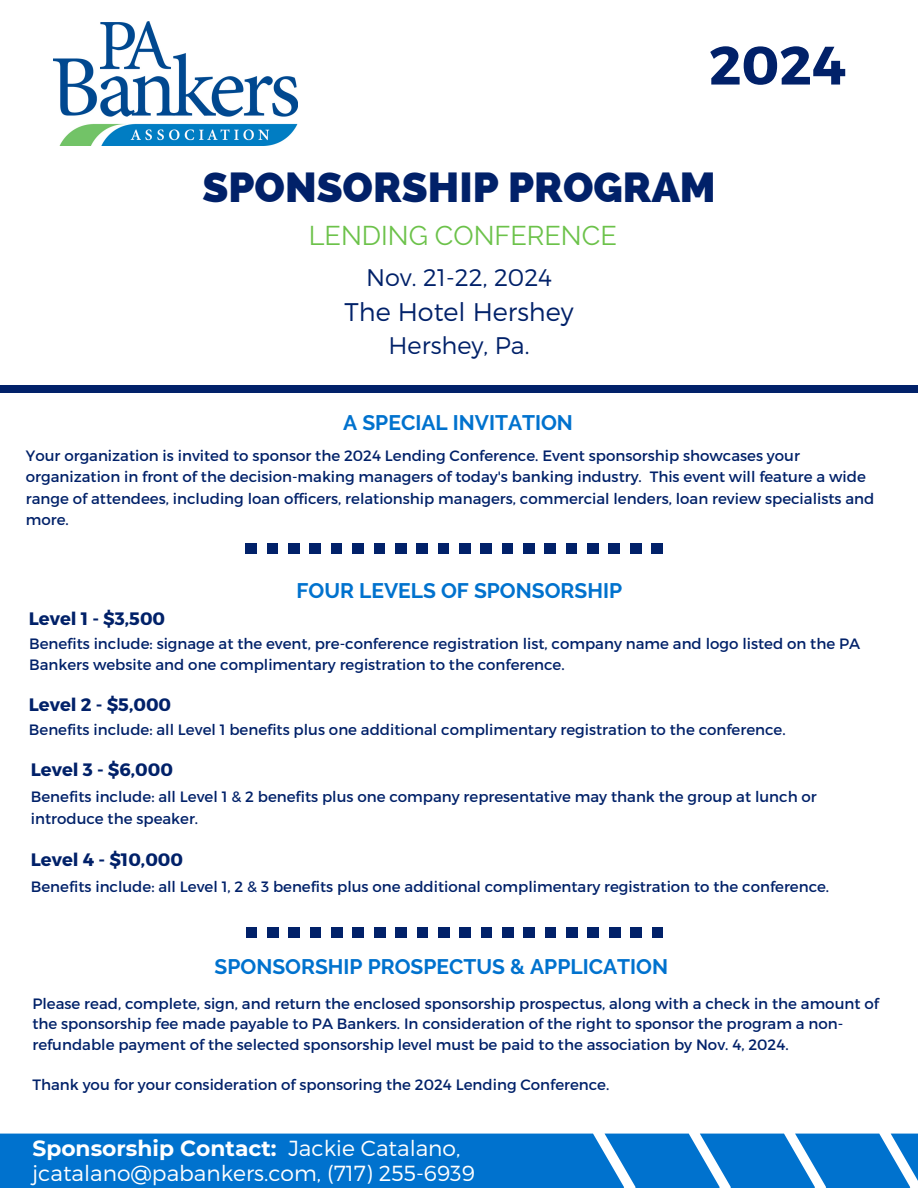
<style>
.page{position:relative;width:918px;height:1188px;background:#fff}
.page>*{position:absolute;margin:0;border:0;box-sizing:border-box;transform-origin:0 0}
.t1{font:700 54px "Montserrat";color:#012169}
.t2{font:800 42px "Raleway";color:#012169}
.t3{font:27px "Raleway";color:#6cc24a}
.t4{font:300 25.5px "Montserrat";color:#012169}
.t5{font:300 24px "Montserrat";color:#012169}
.t6{font:300 21.75px/24.8px "Montserrat";color:#fff}
.t7{font:700 21px "Raleway";color:#0072ce}
.t8{font:700 18px "Montserrat";color:#012169}
.t9{font:15px/21.3px "Montserrat";color:#012169}
.s1{font-weight:700}
</style>
<div class="page">
<div style="left:0;top:1134px;width:918px;height:54px;background:#0072ce"></div>
<img style="left:54px;top:22px;width:244px;height:123px">
<div style="left:652px;top:543px;width:10px;height:11px;background:#012169"></div>
<div style="left:630px;top:543px;width:11px;height:11px;background:#012169"></div>
<div style="left:609px;top:543px;width:11px;height:11px;background:#012169"></div>
<div style="left:566px;top:543px;width:11px;height:11px;background:#012169"></div>
<div style="left:545px;top:543px;width:11px;height:11px;background:#012169"></div>
<div style="left:588px;top:543px;width:10px;height:11px;background:#012169"></div>
<div style="left:524px;top:543px;width:10px;height:11px;background:#012169"></div>
<div style="left:289px;top:543px;width:10px;height:11px;background:#012169"></div>
<div style="left:310px;top:543px;width:11px;height:11px;background:#012169"></div>
<div style="left:331px;top:543px;width:11px;height:11px;background:#012169"></div>
<div style="left:267px;top:543px;width:11px;height:11px;background:#012169"></div>
<div style="left:246px;top:543px;width:11px;height:11px;background:#012169"></div>
<div style="left:374px;top:543px;width:11px;height:11px;background:#012169"></div>
<div style="left:438px;top:543px;width:11px;height:11px;background:#012169"></div>
<div style="left:459px;top:543px;width:11px;height:11px;background:#012169"></div>
<div style="left:481px;top:543px;width:10px;height:11px;background:#012169"></div>
<div style="left:395px;top:543px;width:11px;height:11px;background:#012169"></div>
<div style="left:502px;top:543px;width:11px;height:11px;background:#012169"></div>
<div style="left:417px;top:543px;width:10px;height:11px;background:#012169"></div>
<div style="left:353px;top:543px;width:10px;height:11px;background:#012169"></div>
<div style="left:652px;top:927px;width:11px;height:11px;background:#012169"></div>
<div style="left:631px;top:927px;width:10px;height:11px;background:#012169"></div>
<div style="left:609px;top:927px;width:11px;height:11px;background:#012169"></div>
<div style="left:567px;top:927px;width:10px;height:11px;background:#012169"></div>
<div style="left:545px;top:927px;width:11px;height:11px;background:#012169"></div>
<div style="left:588px;top:927px;width:11px;height:11px;background:#012169"></div>
<div style="left:524px;top:927px;width:11px;height:11px;background:#012169"></div>
<div style="left:289px;top:927px;width:11px;height:11px;background:#012169"></div>
<div style="left:310px;top:927px;width:11px;height:11px;background:#012169"></div>
<div style="left:332px;top:927px;width:10px;height:11px;background:#012169"></div>
<div style="left:268px;top:927px;width:10px;height:11px;background:#012169"></div>
<div style="left:246px;top:927px;width:11px;height:11px;background:#012169"></div>
<div style="left:374px;top:927px;width:11px;height:11px;background:#012169"></div>
<div style="left:438px;top:927px;width:11px;height:11px;background:#012169"></div>
<div style="left:460px;top:927px;width:10px;height:11px;background:#012169"></div>
<div style="left:481px;top:927px;width:11px;height:11px;background:#012169"></div>
<div style="left:396px;top:927px;width:10px;height:11px;background:#012169"></div>
<div style="left:503px;top:927px;width:10px;height:11px;background:#012169"></div>
<div style="left:417px;top:927px;width:11px;height:11px;background:#012169"></div>
<div style="left:353px;top:927px;width:11px;height:11px;background:#012169"></div>
<div style="left:0;top:386px;width:918px;height:7px;background:#012169"></div>
<p class="t1" style="left:709px;top:30px;width:138px">2024</p>
<p class="t2" style="left:203px;top:162px;width:515px">SPONSORSHIP PROGRAM</p>
<p class="t3" style="left:309px;top:219px;width:309px">LENDING CONFERENCE</p>
<p class="t5" style="left:366px;top:262px;width:188px">Nov. 21-22, 2024</p>
<p class="t4" style="left:345px;top:296px;width:230px">The Hotel Hershey</p>
<p class="t5" style="left:389px;top:330px;width:142px">Hershey, Pa.</p>
<p class="t7" style="left:343px;top:411px;width:231px">A SPECIAL INVITATION</p>
<p class="t9" style="left:26px;top:444px;width:850px">Your organization is invited to sponsor the 2024 Lending Conference. Event sponsorship showcases your organization in front of the decision-making managers of today's banking industry. This event will feature a wide range of attendees, including loan officers, relationship managers, commercial lenders, loan review specialists and more.</p>
<p class="t7" style="left:297px;top:578px;width:327px">FOUR LEVELS OF SPONSORSHIP</p>
<p class="t8" style="left:29px;top:607px;width:138px">Level 1 - $3,500</p>
<p class="t9" style="left:29px;top:632px;width:833px">Benefits include: signage at the event, pre-conference registration list, company name and logo listed on the PA<br>Bankers website and one complimentary registration to the conference.</p>
<p class="t8" style="left:29px;top:693px;width:144px">Level 2 - $5,000</p>
<p class="t9" style="left:29px;top:719px;width:758px">Benefits include: all Level 1 benefits plus one additional complimentary registration to the conference.</p>
<p class="t8" style="left:31px;top:758px;width:144px">Level 3 - $6,000</p>
<p class="t9" style="left:31px;top:786px;width:788px">Benefits include: all Level 1 &amp; 2 benefits plus one company representative may thank the group at lunch or introduce the speaker.</p>
<p class="t8" style="left:31px;top:848px;width:154px">Level 4 - $10,000</p>
<p class="t9" style="left:31px;top:876px;width:800px">Benefits include: all Level 1, 2 &amp; 3 benefits plus one additional complimentary registration to the conference.</p>
<p class="t7" style="left:215px;top:954px;width:455px">SPONSORSHIP PROSPECTUS &amp; APPLICATION</p>
<p class="t9" style="left:32px;top:993px;width:848px;line-height:20.2px">Please read, complete, sign, and return the enclosed sponsorship prospectus, along with a check in the amount of the sponsorship fee made payable to PA Bankers. In consideration of the right to sponsor the program a non&shy;refundable payment of the selected sponsorship level must be paid to the association by Nov. 4, 2024.</p>
<p class="t9" style="left:32px;top:1073px;width:578px">Thank you for your consideration of sponsoring the 2024 Lending Conference.</p>
<p class="t6" style="left:32px;top:1135px;width:444px"><span class="s1">Sponsorship Contact:</span> Jackie Catalano, jcatalano@pabankers.com, (717) 255-6939</p>
</div>
